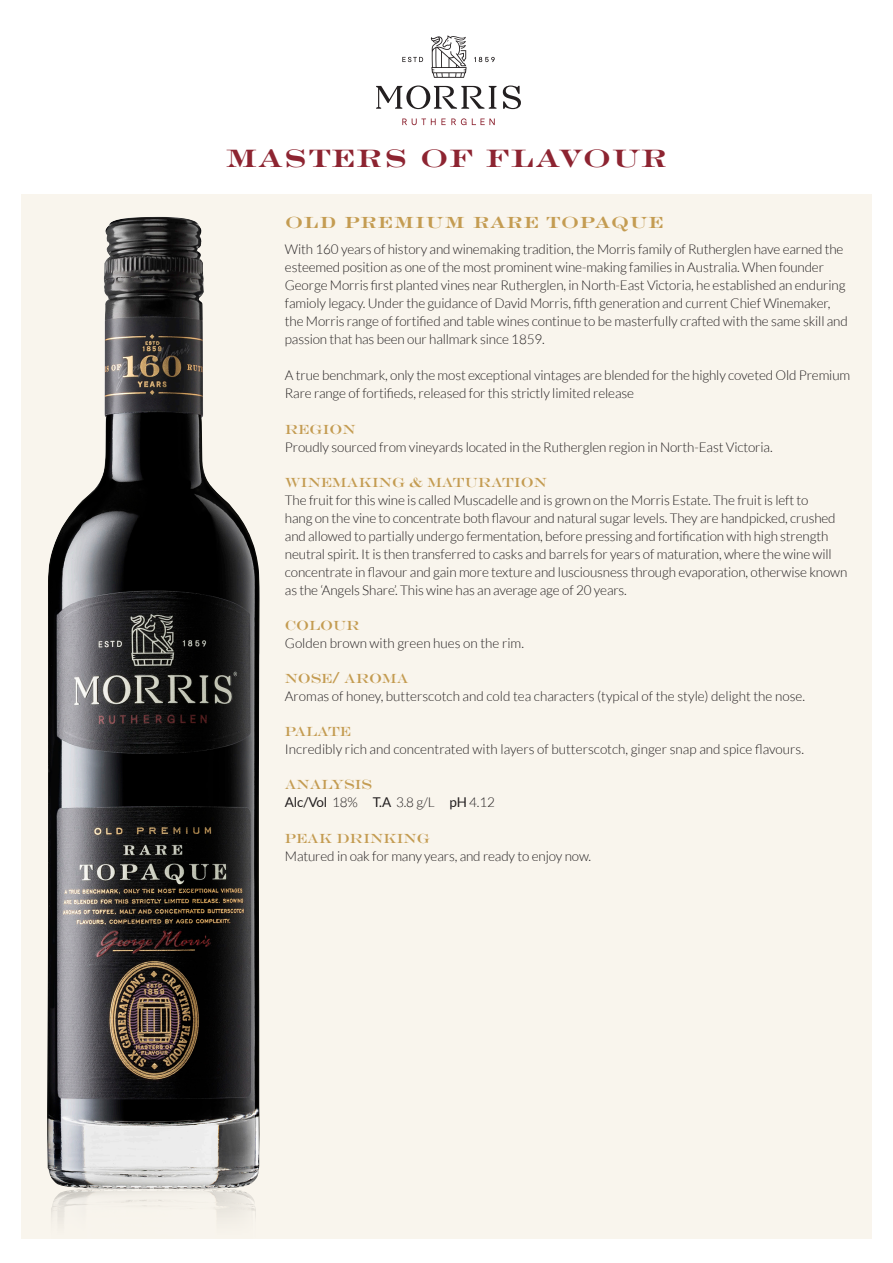
<style>
.page{position:relative;width:893px;height:1263px;background:#fff}
.page>*{position:absolute;margin:0;border:0;box-sizing:border-box;transform-origin:0 0}
.t1{font:37.5px "Engravers LT Std Bold Face";color:#8d2431}
.t2{font:24px "Engravers LT Std Bold Face";color:#c49c52}
.t3{font:300 13.5px/18px "Lato";letter-spacing:-.01em;color:#231f20}
.s1{font-family:"Engravers";font-weight:400;color:#c49c52}
.s2{font-weight:400}
</style>
<div class="page">
<div style="left:21px;top:194px;width:851px;height:1044px;background:#f9f5ed"></div>
<svg style="left:402px;top:57px;width:21px;height:5px"></svg>
<svg style="left:402px;top:118px;width:93px;height:7px"></svg>
<svg style="left:503px;top:86px;width:18px;height:23px"></svg>
<svg style="left:376px;top:85px;width:120px;height:24px"></svg>
<svg style="left:474px;top:57px;width:21px;height:5px"></svg>
<svg style="left:431px;top:35px;width:36px;height:43px"></svg>
<img style="left:50px;top:1189px;width:207px;height:50px">
<img style="left:47px;top:217px;width:213px;height:972px">
<p class="t1" style="left:225px;top:139px;width:445px">MASTERS OF FLAVOUR</p>
<h2 class="t2" style="left:285px;top:210px;width:381px">OLD PREMIUM RARE TOPAQUE</h2>
<p class="t3" style="left:285px;top:241px;width:564px">With 160 years of history and winemaking tradition, the Morris family of Rutherglen have earned the esteemed position as one of the most prominent wine-making families in Australia. When founder George Morris first planted vines near Rutherglen, in North-East Victoria, he established an enduring famioly legacy. Under the guidance of David Morris, fifth generation and current Chief Winemaker, the Morris range of fortified and table wines continue to be masterfully crafted with the same skill and passion that has been our hallmark since 1859.</p>
<p class="t3" style="left:285px;top:367px;width:567px">A true benchmark, only the most exceptional vintages are blended for the highly coveted Old Premium<br>Rare range of fortifieds, released for this strictly limited release</p>
<p class="t3" style="left:285px;top:421px;width:489px"><span class="s1">REGION<br></span>Proudly sourced from vineyards located in the Rutherglen region in North-East Victoria.</p>
<p class="t3" style="left:285px;top:474px;width:564px"><span class="s1">WINEMAKING &amp; MATURATION<br></span>The fruit for this wine is called Muscadelle and is grown on the Morris Estate. The fruit is left to<br>hang on the vine to concentrate both flavour and natural sugar levels. They are handpicked, crushed and allowed to partially undergo fermentation, before pressing and fortification with high strength neutral spirit. It is then transferred to casks and barrels for years of maturation, where the wine will concentrate in flavour and gain more texture and lusciousness through evaporation, otherwise known as the ‘Angels Share’. This wine has an average age of 20 years.</p>
<p class="t3" style="left:285px;top:617px;width:241px"><span class="s1">COLOUR<br></span>Golden brown with green hues on the rim.</p>
<p class="t3" style="left:285px;top:670px;width:522px"><span class="s1">NOSE/ AROMA<br></span>Aromas of honey, butterscotch and cold tea characters (typical of the style) delight the nose.</p>
<p class="t3" style="left:285px;top:723px;width:521px"><span class="s1">PALATE<br></span>Incredibly rich and concentrated with layers of butterscotch, ginger snap and spice flavours.</p>
<p class="t3" style="left:285px;top:776px;width:212px"><span class="s1">ANALYSIS<br></span><span class="s2">Alc/Vol</span> 18% <span class="s2">T.A</span> 3.8 g/L <span class="s2">pH</span> 4.12</p>
<p class="t3" style="left:285px;top:829px;width:308px"><span class="s1">PEAK DRINKING<br></span>Matured in oak for many years, and ready to enjoy now.</p>
</div>
